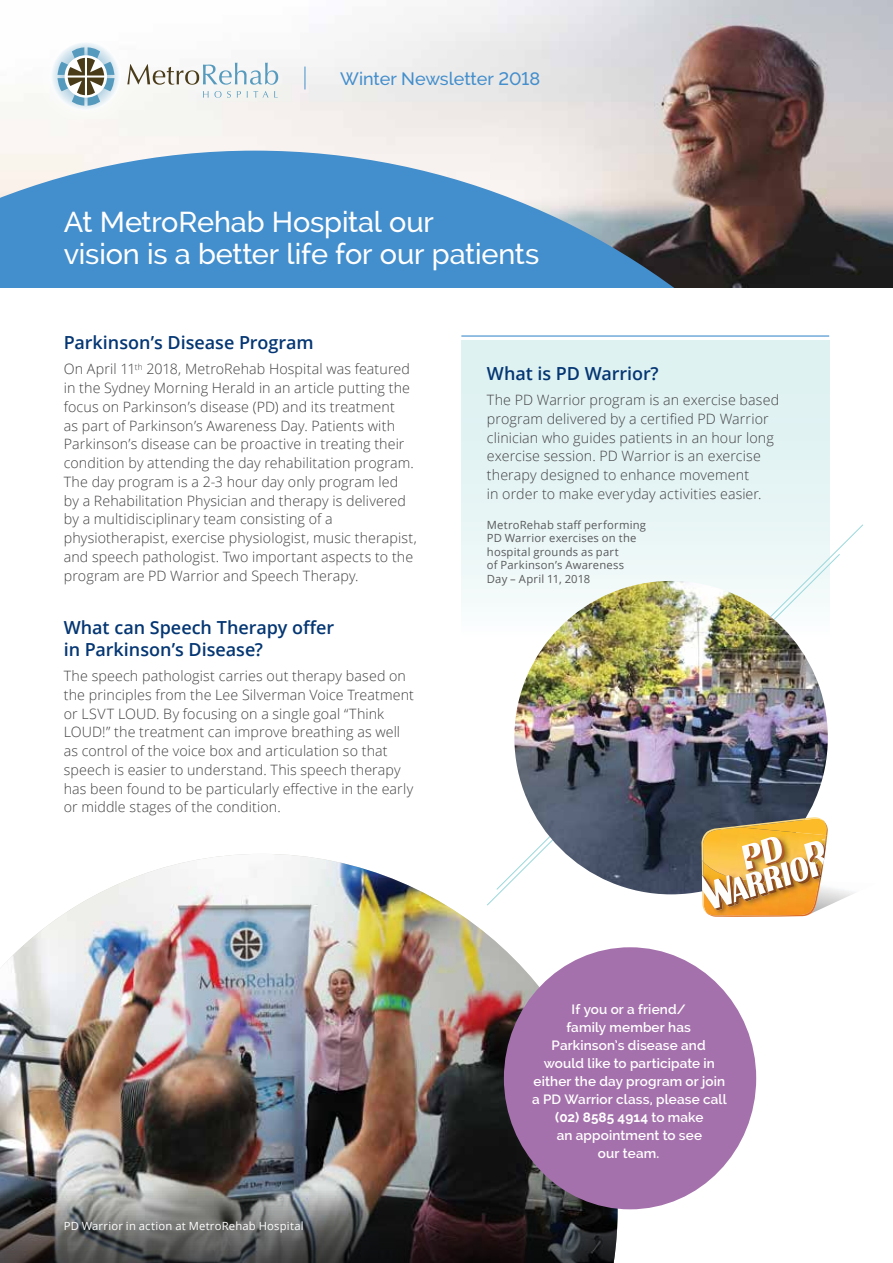
<style>
.page{position:relative;width:893px;height:1263px;background:#fff}
.page>*{position:absolute;margin:0;border:0;box-sizing:border-box;transform-origin:0 0}
.t1{font:500 28.8px/31.7px "Raleway";letter-spacing:-.005em;color:#fff}
.t2{font:600 18px/21.8px "Open Sans";letter-spacing:-.005em;color:#043673}
.t3{font:500 18px "Raleway";color:#438ecc}
.t4{font:300 14.25px/18.8px "Open Sans";letter-spacing:.01em;color:#414042}
.t5{font:600 13.5px/18px "Raleway";letter-spacing:.01em;color:#fff;text-align:center}
.t6{font:11.25px/13.5px "Open Sans";letter-spacing:.02em;color:#58595b}
.t7{font:11.25px "Open Sans";letter-spacing:.02em;color:#fff}
.s1{font-weight:700}
</style>
<div class="page">
<img style="left:0;top:854px;width:618px;height:409px">
<div style="left:461px;top:340px;width:368px;height:298px;background:#e1f2f3"></div>
<hr style="left:461px;top:335px;width:368px;height:2px;background:#438ecc">
<img style="left:0;top:0;width:893px;height:151px">
<div style="left:28px;top:19px;width:273px;height:114px;background:#f9f8f7"></div>
<svg style="left:127px;top:63px;width:151px;height:22px"></svg>
<svg style="left:203px;top:91px;width:28px;height:7px"></svg>
<svg style="left:237px;top:91px;width:4px;height:7px"></svg>
<svg style="left:247px;top:91px;width:21px;height:7px"></svg>
<svg style="left:274px;top:91px;width:4px;height:7px"></svg>
<svg style="left:53px;top:43px;width:65px;height:66px"></svg>
<svg style="left:305px;top:67px;width:1px;height:22px"></svg>
<svg style="left:496px;top:524px;width:367px;height:29px"></svg>
<svg style="left:486px;top:553px;width:354px;height:353px"></svg>
<img style="left:514px;top:581px;width:314px;height:313px;border-radius:157px">
<div style="left:504px;top:947px;width:252px;height:262px;background:#a571ac;border-radius:50%"></div>
<img style="left:829px;top:881px;width:26px;height:25px">
<img style="left:740px;top:827px;width:83px;height:3px">
<img style="left:732px;top:817px;width:92px;height:10px">
<img style="left:701px;top:862px;width:1px;height:14px">
<img style="left:701px;top:826px;width:39px;height:36px">
<img style="left:823px;top:821px;width:5px;height:9px">
<img style="left:708px;top:914px;width:102px;height:3px">
<img style="left:702px;top:830px;width:127px;height:84px">
<svg style="left:0;top:151px;width:893px;height:137px;fill:#438ecc"></svg>
<p class="t3" style="left:340px;top:68px;width:202px">Winter Newsletter 2018</p>
<h1 class="t1" style="left:64px;top:206px;width:477px">At MetroRehab Hospital our<br>vision is a better life for our patients</h1>
<p class="t2" style="left:64px;top:331px;width:251px">Parkinson’s Disease Program</p>
<p class="t4" style="left:64px;top:359px;width:354px">On April 11<sup>th</sup> 2018, MetroRehab Hospital was featured in the Sydney Morning Herald in an article putting the focus on Parkinson’s disease (PD) and its treatment<br>as part of Parkinson’s Awareness Day. Patients with Parkinson’s disease can be proactive in treating their condition by attending the day rehabilitation program.<br>The day program is a 2-3 hour day only program led by a Rehabilitation Physician and therapy is delivered by a multidisciplinary team consisting of a physiotherapist, exercise physiologist, music therapist, and speech pathologist. Two important aspects to the program are PD Warrior and Speech Therapy.</p>
<p class="t2" style="left:64px;top:616px;width:272px">What can Speech Therapy offer in Parkinson’s Disease?</p>
<p class="t4" style="left:64px;top:666px;width:352px">The speech pathologist carries out therapy based on the principles from the Lee Silverman Voice Treatment or LSVT LOUD. By focusing on a single goal “Think LOUD!” the treatment can improve breathing as well as control of the voice box and articulation so that speech is easier to understand. This speech therapy has been found to be particularly effective in the early or middle stages of the condition.</p>
<p class="t2" style="left:487px;top:362px;width:173px">What is PD Warrior?</p>
<p class="t4" style="left:487px;top:390px;width:294px">The PD Warrior program is an exercise based program delivered by a certified PD Warrior clinician who guides patients in an hour long exercise session. PD Warrior is an exercise therapy designed to enhance movement<br>in order to make everyday activities easier.</p>
<p class="t6" style="left:487px;top:518px;width:161px">MetroRehab staff performing<br>PD Warrior exercises on the hospital grounds as part<br>of Parkinson’s Awareness<br>Day – April 11, 2018</p>
<p class="t7" style="left:64px;top:1218px;width:241px">PD Warrior in action at MetroRehab Hospital</p>
<p class="t5" style="left:532px;top:1000px;width:196px">If you or a friend/<br>family member has<br>Parkinson’s disease and would like to participate in either the day program or join a PD Warrior class, please call <span class="s1">(02) 8585 4914</span> to make<br>an appointment to see<br>our team.</p>
</div>
